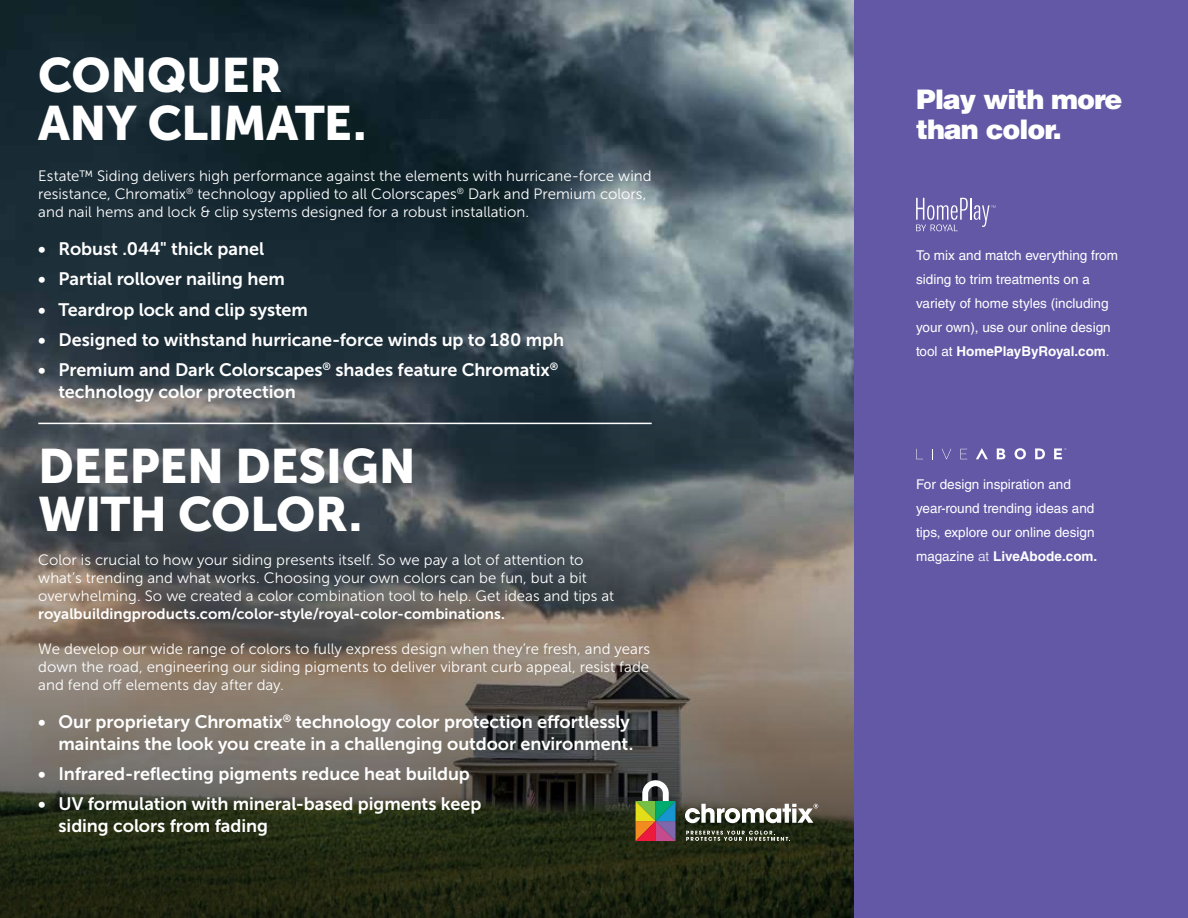
<style>
.page{position:relative;width:1188px;height:918px;background:#fff}
.page>*{position:absolute;margin:0;border:0;box-sizing:border-box;transform-origin:0 0}
.t1{font:48px/48px "Museo Sans 900";letter-spacing:-.01em;color:#fff}
.t2{font:900 27px/30px "Helvetica LT Std";letter-spacing:-.04em;color:#fff}
.t3{font:18px/21.6px "Museo Sans 700";letter-spacing:-.005em;color:#fff}
.t4{font:15px/18px "Museo Sans 300";letter-spacing:.005em;color:#fff}
.t5{font:15px "Museo Sans 700";letter-spacing:.005em;color:#fff}
.t6{font:13.5px/24px "Helvetica LT Std";color:#fff}
.s1{font-weight:700}
.s2{font-weight:300}
</style>
<div class="page">
<img style="left:0;top:0;width:854px;height:396px">
<svg style="left:0;top:396px;width:854px;height:522px;background:#53534c"></svg>
<div style="left:854px;top:0;width:334px;height:918px;background:#6258a6"></div>
<svg style="left:997px;top:448px;width:8px;height:11px"></svg>
<svg style="left:1015px;top:448px;width:11px;height:11px"></svg>
<svg style="left:1035px;top:448px;width:10px;height:11px"></svg>
<svg style="left:976px;top:448px;width:12px;height:11px"></svg>
<svg style="left:916px;top:449px;width:7px;height:10px"></svg>
<svg style="left:942px;top:449px;width:9px;height:10px"></svg>
<svg style="left:960px;top:449px;width:7px;height:10px"></svg>
<svg style="left:1054px;top:448px;width:12px;height:11px"></svg>
<svg style="left:916px;top:198px;width:79px;height:33px"></svg>
<svg style="left:636px;top:780px;width:39px;height:61px;background:#867f6b"></svg>
<svg style="left:686px;top:831px;width:104px;height:10px"></svg>
<svg style="left:685px;top:804px;width:133px;height:19px"></svg>
<hr style="left:38px;top:423px;width:614px;height:1px;background:#fff">
<h1 class="t1" style="left:38px;top:51px;width:330px">CONQUER<br>ANY CLIMATE.</h1>
<p class="t4" style="left:38px;top:167px;width:615px">Estate™ Siding delivers high performance against the elements with hurricane-force wind resistance, Chromatix<sup>®</sup> technology applied to all Colorscapes<sup>®</sup> Dark and Premium colors, and nail hems and lock &amp; clip systems designed for a robust installation.</p>
<p class="t3" style="left:38px;top:238px;width:227px">• Robust .044" thick panel</p>
<p class="t3" style="left:38px;top:268px;width:248px">• Partial rollover nailing hem</p>
<p class="t3" style="left:38px;top:299px;width:271px">• Teardrop lock and clip system</p>
<p class="t3" style="left:38px;top:329px;width:527px">• Designed to withstand hurricane-force winds up to 180 mph</p>
<p class="t3" style="left:59px;top:359px;width:501px;text-indent:-20px">• Premium and Dark Colorscapes<sup>®</sup> shades feature Chromatix<sup>® </sup>technology color protection</p>
<h1 class="t1" style="left:38px;top:442px;width:379px">DEEPEN DESIGN<br>WITH COLOR.</h1>
<p class="t4" style="left:38px;top:551px;width:577px">Color is crucial to how your siding presents itself. So we pay a lot of attention to what’s trending and what works. Choosing your own colors can be fun, but a bit overwhelming. So we created a color combination tool to help. Get ideas and tips at</p>
<p class="t5" style="left:38px;top:605px;width:468px">royalbuildingproducts.com/color-style/royal-color-combinations.</p>
<p class="t4" style="left:38px;top:640px;width:613px;text-align:justify">We develop our wide range of colors to fully express design when they’re fresh, and years down the road, engineering our siding pigments to deliver vibrant curb appeal, resist fade and fend off elements day after day.</p>
<p class="t3" style="left:38px;top:711px;width:597px;text-align:right">• Our proprietary Chromatix<sup>®</sup> technology color protection effortlessly maintains the look you create in a challenging outdoor environment.</p>
<p class="t3" style="left:38px;top:763px;width:433px">• Infrared-reflecting pigments reduce heat buildup</p>
<p class="t3" style="left:59px;top:793px;width:424px;text-indent:-20px">• UV formulation with mineral-based pigments keep siding colors from fading</p>
<h2 class="t2" style="left:916px;top:83px;width:208px">Play with more than color.</h2>
<p class="t6" style="left:916px;top:243px;width:203px">To mix and match everything from siding to trim treatments on a variety of home styles (including your own), use our online design tool at <span class="s1">HomePlayByRoyal.com</span>.</p>
<p class="t6" style="left:916px;top:472px;width:183px">For design inspiration and year-round trending ideas and tips, explore our online design magazine <span class="s2">at</span> <span class="s1">LiveAbode.com.</span></p>
</div>
